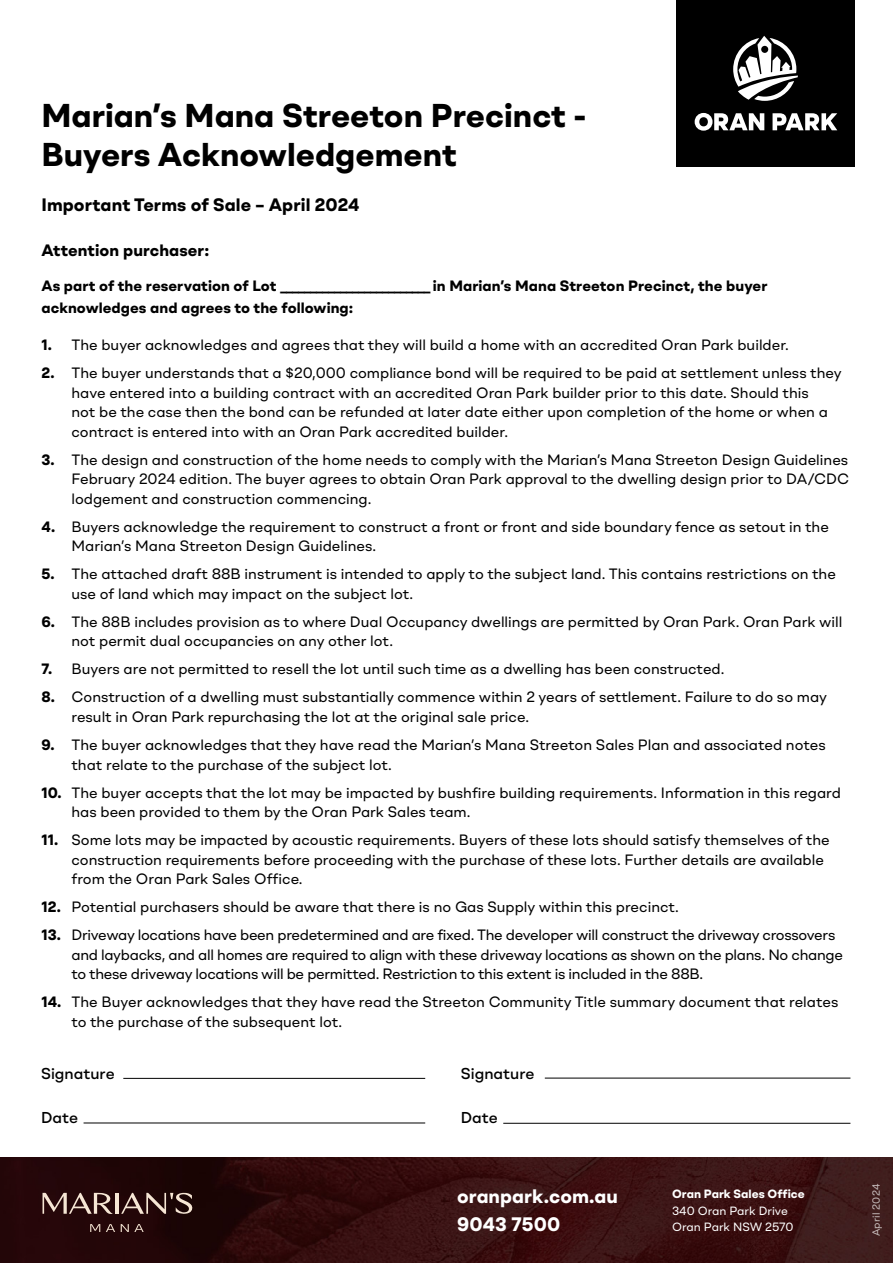
<style>
.page{position:relative;width:893px;height:1263px;background:#fff}
.page>*{position:absolute;margin:0;border:0;box-sizing:border-box;transform-origin:0 0}
.t1{font:700 33px/39px "Shape";color:#000}
.t2{font:700 19.5px/27.9px "Shape";letter-spacing:.005em;color:#fff}
.t3{font:700 18px "Shape";letter-spacing:.005em;color:#000}
.t4{font:700 16.5px "Shape";letter-spacing:.005em;color:#000}
.t5{font:500 15.75px "Shape";color:#000}
.t6{font:15px/19.5px "Shape";color:#000}
.t7{font:15px/19.5px "Shape";letter-spacing:-.02em;color:#000}
.t8{font:700 15px/22.5px "Shape";letter-spacing:.005em;color:#000}
.t9{font:12px/16.5px "Shape";color:#fff}
.t10{font:700 12px "Shape";color:#fff}
.t11{font:10.5px "Shape";letter-spacing:.02em;color:#fff}
.s1{font-weight:700}
</style>
<div class="page">
<img style="left:0;top:1157px;width:893px;height:106px">
<div style="left:677px;top:0;width:178px;height:166px;background:#000"></div>
<svg style="left:733px;top:36px;width:65px;height:65px"></svg>
<svg style="left:695px;top:113px;width:142px;height:18px"></svg>
<svg style="left:43px;top:1193px;width:70px;height:21px"></svg>
<hr style="left:115px;top:1193px;width:4px;height:21px;background:#f6e6d4">
<svg style="left:121px;top:1192px;width:72px;height:22px;background:#563f3b"></svg>
<svg style="left:90px;top:1224px;width:10px;height:8px"></svg>
<svg style="left:106px;top:1224px;width:9px;height:8px"></svg>
<svg style="left:121px;top:1224px;width:23px;height:8px"></svg>
<hr style="left:123px;top:1078px;width:302px;height:1px;background:#000">
<hr style="left:84px;top:1122px;width:341px;height:1px;background:#000">
<hr style="left:545px;top:1078px;width:305px;height:1px;background:#000">
<hr style="left:503px;top:1123px;width:347px;height:1px;background:#000">
<h1 class="t1" style="left:41px;top:95px;width:546px">Marian’s Mana Streeton Precinct -<br>Buyers Acknowledgement</h1>
<p class="t3" style="left:41px;top:193px;width:319px">Important Terms of Sale – April 2024</p>
<p class="t4" style="left:41px;top:239px;width:170px">Attention purchaser:</p>
<p class="t8" style="left:41px;top:274px;width:728px">As part of the reservation of Lot _________________________ in Marian’s Mana Streeton Precinct, the buyer acknowledges and agrees to the following:</p>
<p class="t6" style="left:41px;top:335px;width:749px"><span class="s1">1.</span> The buyer acknowledges and agrees that they will build a home with an accredited Oran Park builder.</p>
<p class="t6" style="left:71px;top:363px;width:772px;text-indent:-30px"><span class="s1">2.</span> The buyer understands that a $20,000 compliance bond will be required to be paid at settlement unless they have entered into a building contract with an accredited Oran Park builder prior to this date. Should this<br>not be the case then the bond can be refunded at later date either upon completion of the home or when a contract is entered into with an Oran Park accredited builder.</p>
<p class="t6" style="left:71px;top:450px;width:779px;text-align:justify;text-indent:-30px"><span class="s1">3.</span> The design and construction of the home needs to comply with the Marian’s Mana Streeton Design Guidelines February 2024 edition. The buyer agrees to obtain Oran Park approval to the dwelling design prior to DA/CDC lodgement and construction commencing.</p>
<p class="t6" style="left:71px;top:517px;width:759px;text-indent:-30px"><span class="s1">4.</span> Buyers acknowledge the requirement to construct a front or front and side boundary fence as setout in the<br>Marian’s Mana Streeton Design Guidelines.</p>
<p class="t6" style="left:71px;top:564px;width:766px;text-indent:-30px"><span class="s1">5.</span> The attached draft 88B instrument is intended to apply to the subject land. This contains restrictions on the use of land which may impact on the subject lot.</p>
<p class="t6" style="left:71px;top:612px;width:772px;text-indent:-30px"><span class="s1">6.</span> The 88B includes provision as to where Dual Occupancy dwellings are permitted by Oran Park. Oran Park will not permit dual occupancies on any other lot.</p>
<p class="t6" style="left:41px;top:659px;width:684px"><span class="s1">7.</span> Buyers are not permitted to resell the lot until such time as a dwelling has been constructed.</p>
<p class="t6" style="left:71px;top:687px;width:757px;text-indent:-30px"><span class="s1">8.</span> Construction of a dwelling must substantially commence within 2 years of settlement. Failure to do so may result in Oran Park repurchasing the lot at the original sale price.</p>
<p class="t6" style="left:71px;top:735px;width:756px;text-indent:-30px"><span class="s1">9.</span> The buyer acknowledges that they have read the Marian’s Mana Streeton Sales Plan and associated notes that relate to the purchase of the subject lot.</p>
<p class="t6" style="left:71px;top:782px;width:771px;text-indent:-30px"><span class="s1">10.</span> The buyer accepts that the lot may be impacted by bushfire building requirements. Information in this regard has been provided to them by the Oran Park Sales team.</p>
<p class="t6" style="left:71px;top:830px;width:760px;text-indent:-30px"><span class="s1">11.</span> Some lots may be impacted by acoustic requirements. Buyers of these lots should satisfy themselves of the construction requirements before proceeding with the purchase of these lots. Further details are available from the Oran Park Sales Office.</p>
<p class="t6" style="left:41px;top:897px;width:639px"><span class="s1">12.</span> Potential purchasers should be aware that there is no Gas Supply within this precinct.</p>
<p class="t7" style="left:71px;top:925px;width:773px;text-indent:-30px"><span class="s1">13.</span> Driveway locations have been predetermined and are fixed. The developer will construct the driveway crossovers and laybacks, and all homes are required to align with these driveway locations as shown on the plans. No change to these driveway locations will be permitted. Restriction to this extent is included in the 88B.</p>
<p class="t6" style="left:71px;top:992px;width:768px;text-indent:-30px"><span class="s1">14.</span> The Buyer acknowledges that they have read the Streeton Community Title summary document that relates to the purchase of the subsequent lot.</p>
<p class="t5" style="left:41px;top:1063px;width:75px">Signature</p>
<p class="t5" style="left:41px;top:1107px;width:39px">Date</p>
<p class="t5" style="left:461px;top:1063px;width:75px">Signature</p>
<p class="t5" style="left:461px;top:1107px;width:39px">Date</p>
<h2 class="t2" style="left:457px;top:1182px;width:162px">oranpark.com.au<br>9043 7500</h2>
<p class="t10" style="left:672px;top:1186px;width:134px">Oran Park Sales Office</p>
<p class="t9" style="left:672px;top:1202px;width:123px">340 Oran Park Drive<br>Oran Park NSW 2570</p>
<p class="t11" style="left:869px;top:1236px;width:54px;rotate:-90deg">April 2024</p>
</div>
